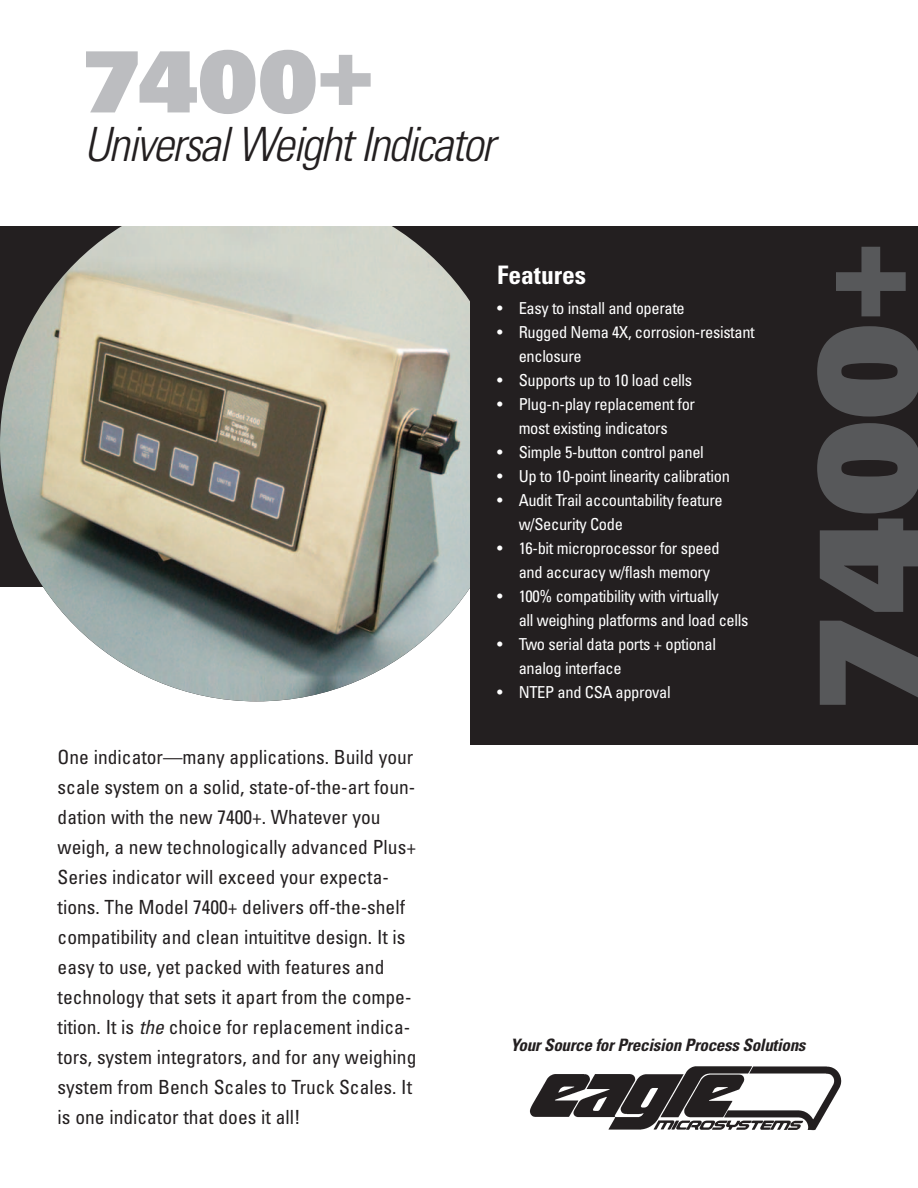
<style>
.page{position:relative;width:918px;height:1188px;background:#fff}
.page>*{position:absolute;margin:0;border:0;box-sizing:border-box;transform-origin:0 0}
.t1{font:900 137.7px "Univers";color:#57585a}
.t2{font:900 84.6px "Univers";color:#bcbdc0}
.t3{font:italic 300 condensed 47.25px "Univers";letter-spacing:-.04em;color:#231f20}
.t4{font:700 condensed 25.5px "Univers";color:#fff}
.t5{font:condensed 19.5px/30px "Univers";color:#231f20}
.t6{font:italic 700 condensed 17.1px "Univers";letter-spacing:-.02em;color:#231f20}
.t7{font:condensed 16.5px/24px "Univers";letter-spacing:-.02em;color:#fff}
.s1{font-size:99px}
.s2{font-style:italic}
</style>
<div class="page">
<div style="left:0;top:225px;width:918px;height:362px;background:#231f20"></div>
<img style="left:0;top:188px;width:514px;height:513px;border-radius:50%">
<img style="left:529px;top:1066px;width:313px;height:65px">
<div style="left:471px;top:226px;width:447px;height:519px;background:#231f20"></div>
<div style="left:0;top:183px;width:918px;height:43px;background:#fff"></div>
<h2 class="t2" style="left:82px;top:51px;width:294px">7400<span class="s1">+</span></h2>
<h3 class="t3" style="left:84px;top:127px;width:412px">Universal Weight Indicator</h3>
<p class="t5" style="left:58px;top:743px;width:360px">One indicator—many applications. Build your scale system on a solid, state-of-the-art foun&shy;dation with the new 7400+. Whatever you weigh, a new technologically advanced Plus+ Series indicator will exceed your expecta&shy;tions. The Model 7400+ delivers off-the-shelf compatibility and clean intuititve design. It is easy to use, yet packed with features and technology that sets it apart from the compe&shy;tition. It is <span class="s2">the</span> choice for replacement indica&shy;tors, system integrators, and for any weighing system from Bench Scales to Truck Scales. It is one indicator that does it all!</p>
<h3 class="t4" style="left:497px;top:265px;width:91px">Features</h3>
<p class="t7" style="left:497px;top:298px;width:189px">• Easy to install and operate</p>
<p class="t7" style="left:519px;top:322px;width:238px;text-indent:-22px">• Rugged Nema 4X, corrosion-resistant enclosure</p>
<p class="t7" style="left:497px;top:370px;width:197px">• Supports up to 10 load cells</p>
<p class="t7" style="left:497px;top:394px;width:200px;text-align:center">• Plug-n-play replacement for most existing indicators</p>
<p class="t7" style="left:497px;top:442px;width:208px">• Simple 5-button control panel</p>
<p class="t7" style="left:497px;top:466px;width:234px">• Up to 10-point linearity calibration</p>
<p class="t7" style="left:519px;top:490px;width:206px;text-indent:-22px">• Audit Trail accountability feature w/Security Code</p>
<p class="t7" style="left:519px;top:538px;width:202px;text-indent:-22px">• 16-bit microprocessor for speed and accuracy w/flash memory</p>
<p class="t7" style="left:519px;top:586px;width:231px;text-indent:-22px">• 100% compatibility with virtually<br>all weighing platforms and load cells</p>
<p class="t7" style="left:519px;top:634px;width:199px;text-indent:-22px">• Two serial data ports + optional analog interface</p>
<p class="t7" style="left:497px;top:682px;width:175px">• NTEP and CSA approval</p>
<h1 class="t1" style="left:806px;top:323px;width:84px;rotate:-90deg">+</h1>
<h1 class="t1" style="left:820px;top:711px;width:389px;rotate:-90deg">7400</h1>
<p class="t6" style="left:510px;top:1039px;width:297px">Your Source for Precision Process Solutions</p>
</div>
